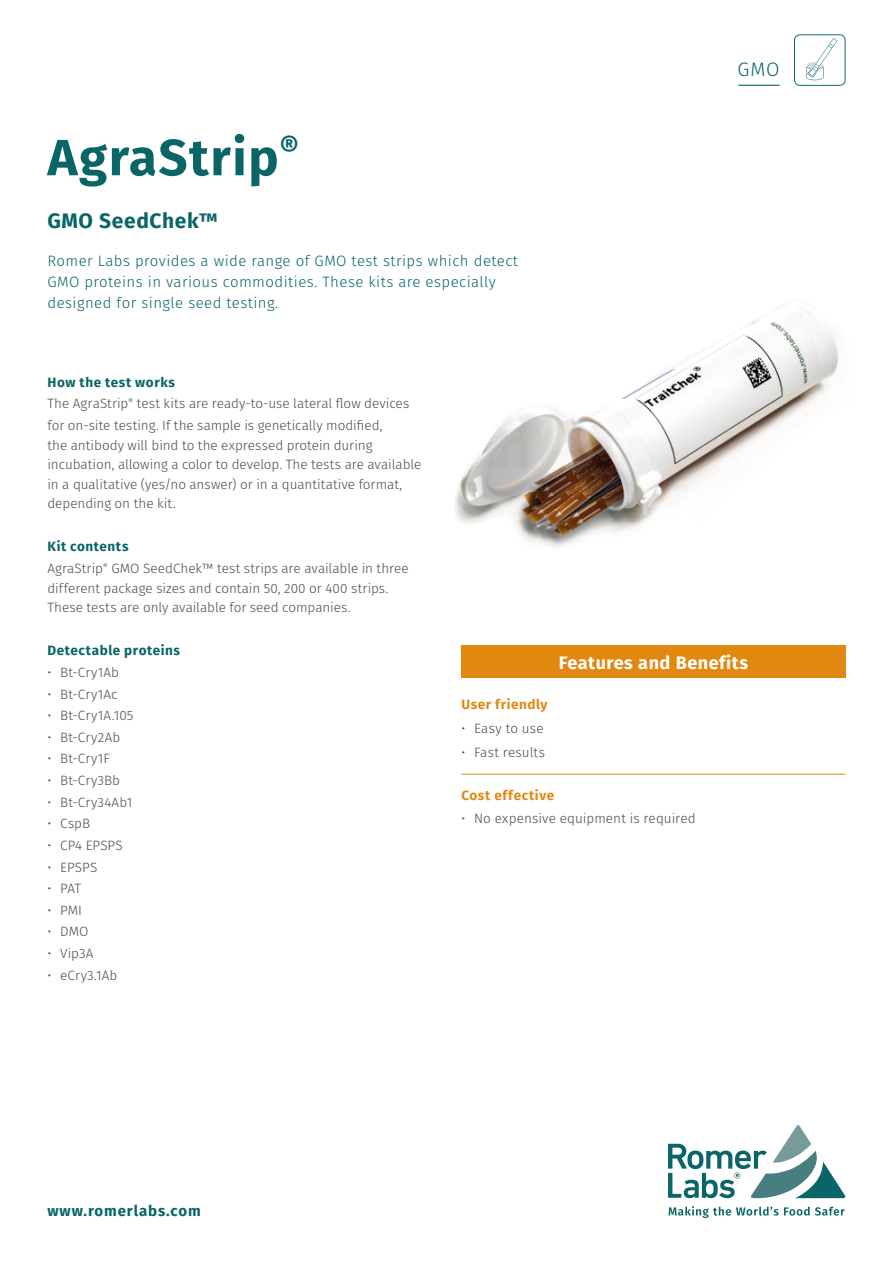
<style>
.page{position:relative;width:893px;height:1263px;background:#fff}
.page>*{position:absolute;margin:0;border:0;box-sizing:border-box;transform-origin:0 0}
.Produktname{font:700 51px "Fira Sans";letter-spacing:.03em;color:#0a6566}
.Subheadline{font:700 21px "Fira Sans";letter-spacing:.03em;color:#0a6566}
.Kategorie{font:300 19.5px "Fira Sans";color:#0a6566}
.t1{font:700 18px "Fira Sans";letter-spacing:.03em;color:#fff}
.Lead_In{font:300 15px/21px "Fira Sans";letter-spacing:.03em;color:#0a6566}
.t2{font:700 15px "Fira Sans";letter-spacing:.06em;color:#0a6566}
.Bodytext{font:300 13.5px/19.5px "Fira Sans";color:#4a4a49}
.Small_Title_Romergre{font:700 13.5px "Fira Sans";letter-spacing:.04em;color:#0a6566}
.Features___Benefits{font:700 13.5px "Fira Sans";letter-spacing:.04em;color:#e18811}
.Bodytext-2{font:300 13.5px "Fira Sans";letter-spacing:.02em;color:#4a4a49}
</style>
<div class="page">
<img style="left:455px;top:305px;width:384px;height:242px">
<svg style="left:668px;top:1125px;width:178px;height:73px"></svg>
<svg style="left:668px;top:1206px;width:177px;height:12px"></svg>
<hr style="left:738px;top:85px;width:42px;height:1px;background:#0a6566">
<svg style="left:794px;top:34px;width:51px;height:52px"></svg>
<hr style="left:461px;top:774px;width:384px;height:1px;background:#e18811">
<div style="left:461px;top:646px;width:384px;height:32px;background:#e18811"></div>
<p class="Produktname" style="left:47px;top:115px;width:253px">AgraStrip<sup>®</sup></p>
<p class="Subheadline" style="left:47px;top:203px;width:172px">GMO SeedChek™</p>
<p class="Lead_In" style="left:47px;top:250px;width:472px">Romer Labs provides a wide range of GMO test strips which detect<br>GMO proteins in various commodities. These kits are especially designed for single seed testing.</p>
<p class="Kategorie" style="left:737px;top:56px;width:44px">GMO</p>
<p class="Small_Title_Romergre" style="left:47px;top:371px;width:129px">How the test works</p>
<p class="Bodytext" style="left:47px;top:394px;width:363px">The AgraStrip<sup>®</sup> test kits are ready-to-use lateral flow devices</p>
<p class="Bodytext" style="left:47px;top:416px;width:375px">for on-site testing. If the sample is genetically modified,<br>the antibody will bind to the expressed protein during incubation, allowing a color to develop. The tests are available in a qualitative (yes/no answer) or in a quantitative format, depending on the kit.</p>
<p class="Small_Title_Romergre" style="left:47px;top:535px;width:83px">Kit contents</p>
<p class="Bodytext" style="left:47px;top:558px;width:363px">AgraStrip<sup>®</sup> GMO SeedChek™ test strips are available in three different package sizes and contain 50, 200 or 400 strips.<br>These tests are only available for seed companies.</p>
<p class="Small_Title_Romergre" style="left:47px;top:639px;width:134px">Detectable proteins</p>
<p class="Bodytext" style="left:47px;top:662px;width:73px">• Bt-Cry1Ab</p>
<p class="Bodytext" style="left:47px;top:684px;width:72px">• Bt-Cry1Ac</p>
<p class="Bodytext" style="left:47px;top:706px;width:88px">• Bt-Cry1A.105</p>
<p class="Bodytext-2" style="left:47px;top:727px;width:74px">• Bt-Cry2Ab</p>
<p class="Bodytext" style="left:47px;top:749px;width:64px">• Bt-Cry1F</p>
<p class="Bodytext" style="left:47px;top:770px;width:74px">• Bt-Cry3Bb</p>
<p class="Bodytext" style="left:47px;top:792px;width:86px">• Bt-Cry34Ab1</p>
<p class="Bodytext" style="left:47px;top:814px;width:44px">• CspB</p>
<p class="Bodytext" style="left:47px;top:835px;width:77px">• CP4 EPSPS</p>
<p class="Bodytext" style="left:47px;top:857px;width:51px">• EPSPS</p>
<p class="Bodytext" style="left:47px;top:879px;width:35px">• PAT</p>
<p class="Bodytext" style="left:47px;top:900px;width:36px">• PMI</p>
<p class="Bodytext" style="left:47px;top:922px;width:42px">• DMO</p>
<p class="Bodytext" style="left:47px;top:943px;width:47px">• Vip3A</p>
<p class="Bodytext" style="left:47px;top:965px;width:71px">• eCry3.1Ab</p>
<p class="t1" style="left:559px;top:647px;width:191px">Features and Benefits</p>
<p class="Features___Benefits" style="left:461px;top:693px;width:88px">User friendly</p>
<p class="Bodytext-2" style="left:461px;top:719px;width:84px">• Easy to use</p>
<p class="Bodytext" style="left:461px;top:742px;width:85px">• Fast results</p>
<p class="Features___Benefits" style="left:461px;top:784px;width:94px">Cost effective</p>
<p class="Bodytext" style="left:461px;top:809px;width:236px">• No expensive equipment is required</p>
<p class="t2" style="left:47px;top:1198px;width:155px">www.romerlabs.com</p>
</div>
